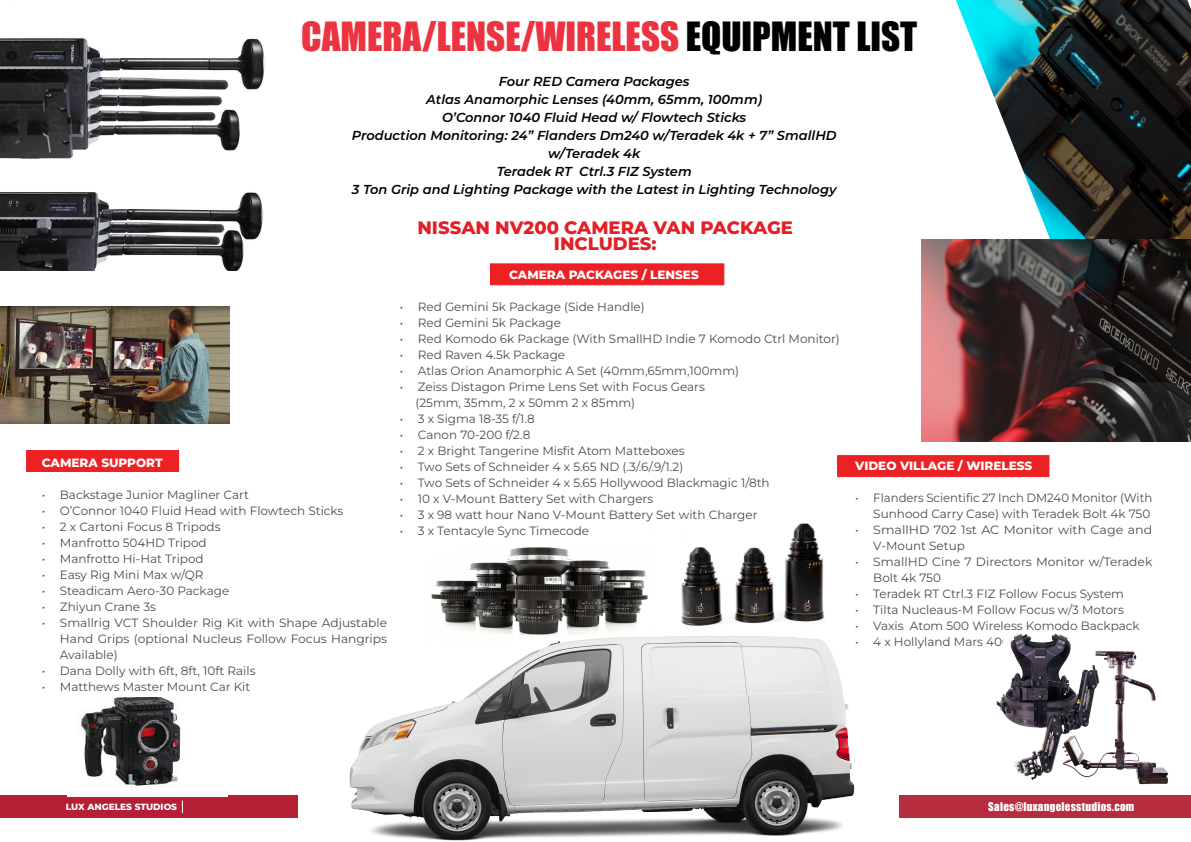
<style>
.page{position:relative;width:1191px;height:842px;background:#fff}
.page>*{position:absolute;margin:0;border:0;box-sizing:border-box;transform-origin:0 0}
.t1{font:37px "Impact";color:#eb343f}
.t2{font:800 18px/16px "Montserrat";color:#e41f26;text-align:center}
.t3{font:italic 600 13px/18px "Montserrat";color:#000;text-align:center}
.t4{font:100 12px/16px "Montserrat";color:#4d4d4f}
.t5{font:800 12px "Montserrat";color:#fff}
.t6{font:11px "Impact";letter-spacing:.025em;color:#fff}
.t7{font:800 9px "Montserrat";color:#fff}
.s1{color:#000}
</style>
<div class="page">
<div style="left:899px;top:796px;width:292px;height:22px;background:#b82c40"></div>
<div style="left:0;top:796px;width:298px;height:22px;background:#b51f36"></div>
<svg style="left:182px;top:800px;width:1px;height:13px"></svg>
<div style="left:26px;top:450px;width:153px;height:22px;background:#ed2124"></div>
<img style="left:0;top:38px;width:265px;height:232px">
<img style="left:0;top:306px;width:229px;height:117px">
<img style="left:81px;top:697px;width:102px;height:89px">
<img style="left:349px;top:636px;width:506px;height:204px">
<img style="left:423px;top:547px;width:232px;height:97px">
<div style="left:490px;top:263px;width:234px;height:22px;background:#ed2124;border:1px solid #ed1d24"></div>
<div style="left:837px;top:455px;width:212px;height:22px;background:#ed2124;border:1px solid #ed1d24"></div>
<img style="left:955px;top:0;width:236px;height:240px">
<img style="left:921px;top:240px;width:270px;height:202px">
<img style="left:996px;top:633px;width:172px;height:152px">
<img style="left:681px;top:523px;width:143px;height:103px">
<h1 class="t1" style="left:301px;top:8px;width:617px">CAMERA/LENSE/WIRELESS <span class="s1">EQUIPMENT LIST</span></h1>
<p class="t3" style="left:352px;top:72px;width:486px">Four RED Camera Packages<br>Atlas Anamorphic Lenses (40mm, 65mm, 100mm)<br>O’Connor 1040 Fluid Head w/ Flowtech Sticks<br>Production Monitoring: 24” Flanders Dm240 w/Teradek 4k + 7” SmallHD w/Teradek 4k<br>Teradek RT Ctrl.3 FIZ System<br>3 Ton Grip and Lighting Package with the Latest in Lighting Technology</p>
<p class="t5" style="left:42px;top:454px;width:122px">CAMERA SUPPORT</p>
<p class="t4" style="left:42px;top:486px;width:209px">• Backstage Junior Magliner Cart</p>
<p class="t4" style="left:42px;top:502px;width:303px">• O’Connor 1040 Fluid Head with Flowtech Sticks</p>
<p class="t4" style="left:42px;top:518px;width:180px">• 2 x Cartoni Focus 8 Tripods</p>
<p class="t4" style="left:42px;top:534px;width:166px">• Manfrotto 504HD Tripod</p>
<p class="t4" style="left:42px;top:550px;width:163px">• Manfrotto Hi-Hat Tripod</p>
<p class="t4" style="left:42px;top:566px;width:163px">• Easy Rig Mini Max w/QR</p>
<p class="t4" style="left:42px;top:582px;width:189px">• Steadicam Aero-30 Package</p>
<p class="t4" style="left:42px;top:598px;width:116px">• Zhiyun Crane 3s</p>
<p class="t4" style="left:60px;top:614px;width:329px;text-align:justify;text-indent:-18px">• Smallrig VCT Shoulder Rig Kit with Shape Adjustable Hand Grips (optional Nucleus Follow Focus Hangrips Available)</p>
<p class="t4" style="left:42px;top:662px;width:215px">• Dana Dolly with 6ft, 8ft, 10ft Rails</p>
<p class="t4" style="left:42px;top:678px;width:210px">• Matthews Master Mount Car Kit</p>
<h2 class="t2" style="left:417px;top:218px;width:377px">NISSAN NV200 CAMERA VAN PACKAGE<br>INCLUDES:</h2>
<p class="t5" style="left:509px;top:266px;width:191px">CAMERA PACKAGES / LENSES</p>
<p class="t4" style="left:400px;top:298px;width:246px">• Red Gemini 5k Package (Side Handle)</p>
<p class="t4" style="left:400px;top:314px;width:163px">• Red Gemini 5k Package</p>
<p class="t4" style="left:400px;top:330px;width:441px">• Red Komodo 6k Package (With SmallHD Indie 7 Komodo Ctrl Monitor)</p>
<p class="t4" style="left:400px;top:346px;width:167px">• Red Raven 4.5k Package</p>
<p class="t4" style="left:400px;top:362px;width:341px">• Atlas Orion Anamorphic A Set (40mm,65mm,100mm)</p>
<p class="t4" style="left:415px;top:378px;width:291px;text-indent:-16px">• Zeiss Distagon Prime Lens Set with Focus Gears (25mm, 35mm, 2 x 50mm 2 x 85mm)</p>
<p class="t4" style="left:400px;top:410px;width:136px">• 3 x Sigma 18-35 f/1.8</p>
<p class="t4" style="left:400px;top:426px;width:132px">• Canon 70-200 f/2.8</p>
<p class="t4" style="left:400px;top:442px;width:286px">• 2 x Bright Tangerine Misfit Atom Matteboxes</p>
<p class="t4" style="left:400px;top:458px;width:285px">• Two Sets of Schneider 4 x 5.65 ND (.3/.6/.9/1.2)</p>
<p class="t4" style="left:400px;top:474px;width:371px">• Two Sets of Schneider 4 x 5.65 Hollywood Blackmagic 1/8th</p>
<p class="t4" style="left:400px;top:490px;width:255px">• 10 x V-Mount Battery Set with Chargers</p>
<p class="t4" style="left:400px;top:506px;width:359px">• 3 x 98 watt hour Nano V-Mount Battery Set with Charger</p>
<p class="t4" style="left:400px;top:522px;width:191px">• 3 x Tentacyle Sync Timecode</p>
<p class="t5" style="left:855px;top:457px;width:179px">VIDEO VILLAGE / WIRELESS</p>
<p class="t4" style="left:855px;top:490px;width:298px;text-align:right">• Flanders Scientific 27 Inch DM240 Monitor (With<br>Sunhood Carry Case) with Teradek Bolt 4k 750</p>
<p class="t4" style="left:873px;top:522px;width:281px;text-indent:-18px">• SmallHD 702 1st AC Monitor with Cage and<br>V-Mount Setup</p>
<p class="t4" style="left:873px;top:554px;width:280px;text-indent:-18px">• SmallHD Cine 7 Directors Monitor w/Teradek<br>Bolt 4k 750</p>
<p class="t4" style="left:855px;top:586px;width:270px">• Teradek RT Ctrl.3 FIZ Follow Focus System</p>
<p class="t4" style="left:855px;top:602px;width:270px">• Tilta Nucleaus-M Follow Focus w/3 Motors</p>
<p class="t4" style="left:855px;top:618px;width:286px">• Vaxis Atom 500 Wireless Komodo Backpack</p>
<p class="t4" style="left:855px;top:634px;width:216px">• 4 x Hollyland Mars 400s Wireless</p>
<p class="t7" style="left:66px;top:800px;width:113px">LUX ANGELES STUDIOS</p>
<p class="t6" style="left:988px;top:798px;width:148px">Sales@luxangelesstudios.com</p>
</div>
